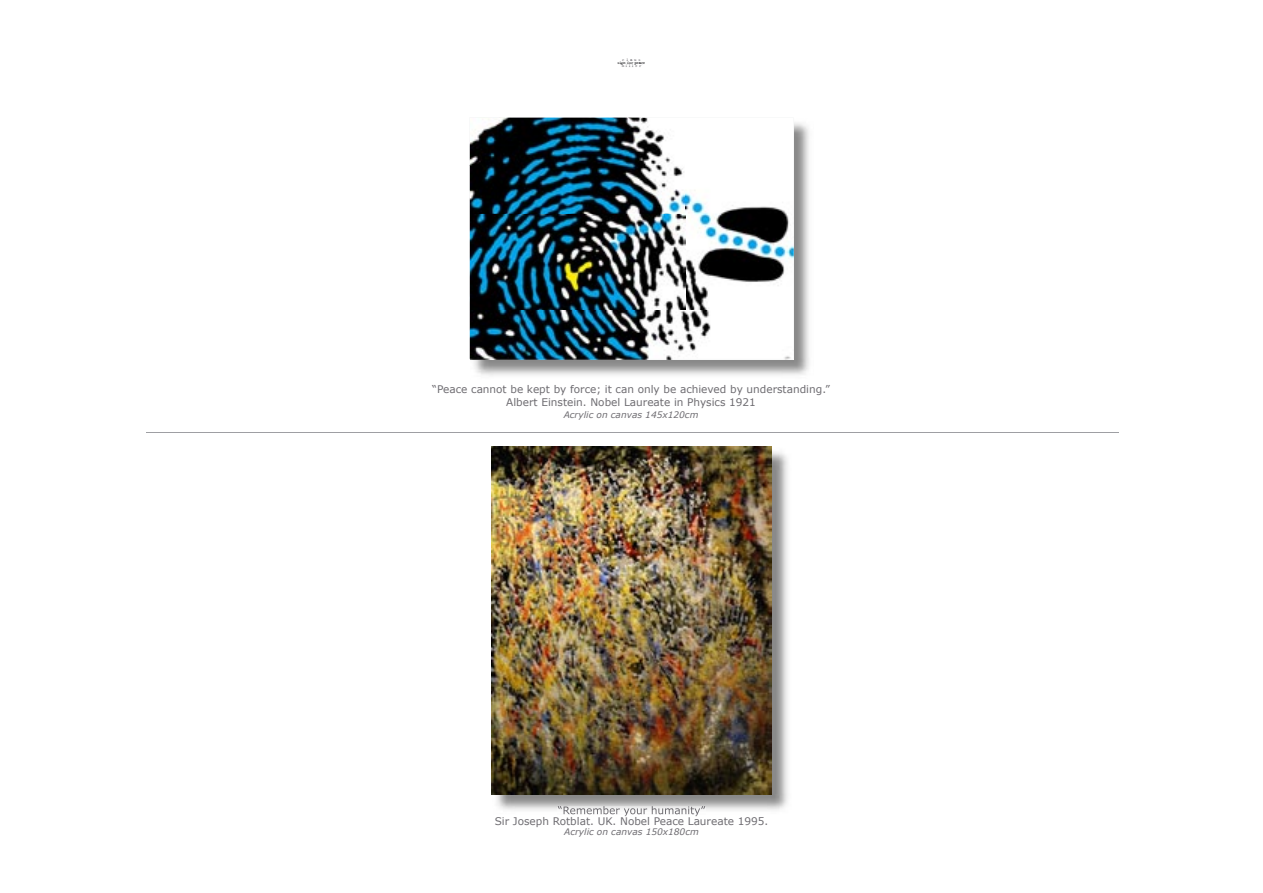
<style>
.page{position:relative;width:1263px;height:893px;background:#fff}
.page>*{position:absolute;margin:0;border:0;box-sizing:border-box;transform-origin:0 0}
.t1{font:10.5px/12.6px "Verdana";color:#6e6c71;text-align:center}
.t2{font:italic 9px "Verdana";color:#6e6c71}
.t3{font:4.5px "DOA";letter-spacing:-.06em;color:#151518}
.t4{font:4.5px "DOA";letter-spacing:.3em;color:#6e6c71}
</style>
<div class="page">
<hr style="left:146px;top:432px;width:972px;height:1px;background:#9e9fa3">
<img style="left:492px;top:447px;width:296px;height:363px">
<img style="left:558px;top:806px;width:147px;height:8px">
<img style="left:492px;top:446px;width:279px;height:348px">
<img style="left:470px;top:122px;width:339px;height:254px">
<svg style="left:470px;top:117px;width:323px;height:242px"></svg>
<p class="t4" style="left:622px;top:58px;width:20px">claus</p>
<p class="t3" style="left:617px;top:61px;width:29px">sign for peace</p>
<p class="t4" style="left:622px;top:64px;width:21px">miller</p>
<p class="t1" style="left:432px;top:383px;width:399px">“Peace cannot be kept by force; it can only be achieved by understanding.”<br>Albert Einstein. Nobel Laureate in Physics 1921</p>
<p class="t2" style="left:564px;top:409px;width:136px">Acrylic on canvas 145x120cm</p>
<p class="t1" style="left:495px;top:814px;width:275px">Sir Joseph Rotblat. UK. Nobel Peace Laureate 1995.</p>
<p class="t2" style="left:564px;top:826px;width:136px">Acrylic on canvas 150x180cm</p>
</div>
